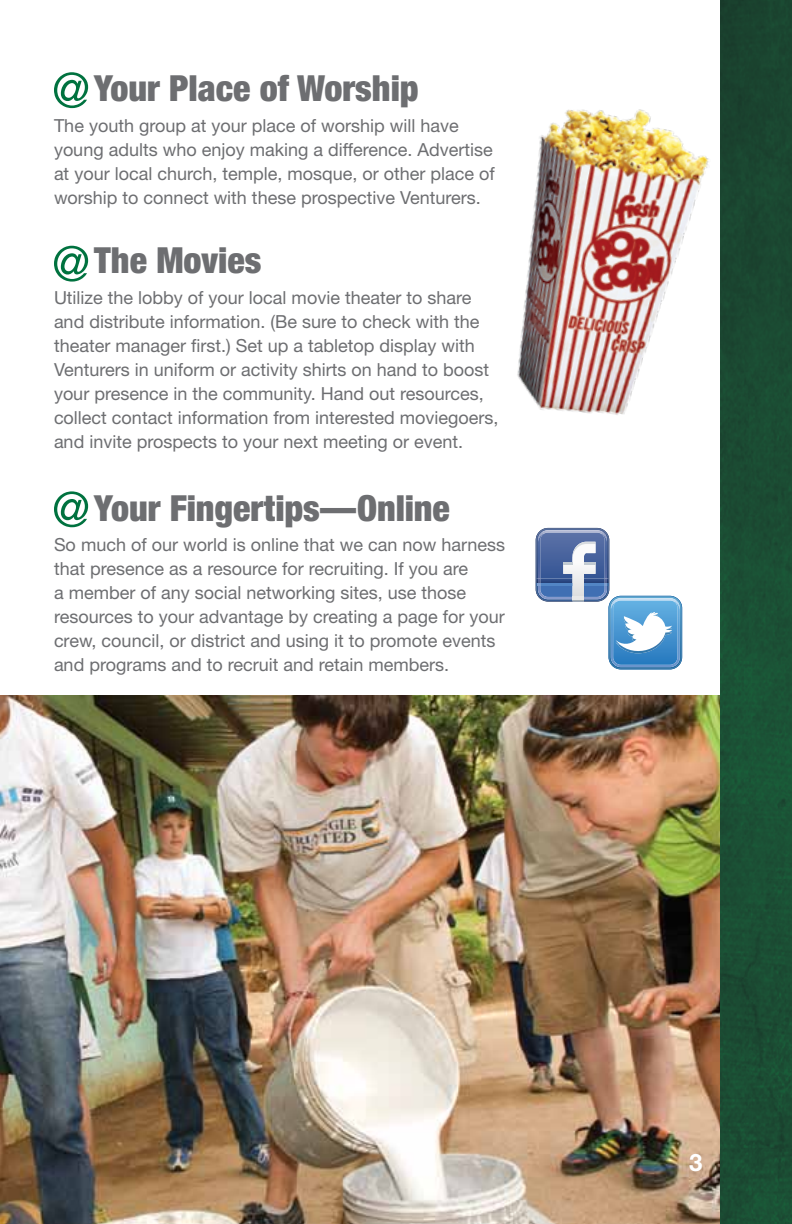
<style>
.page{position:relative;width:792px;height:1224px;background:#fff}
.page>*{position:absolute;margin:0;border:0;box-sizing:border-box;transform-origin:0 0}
.t1{font:900 condensed 36px "Helvetica Neue";color:#6d6e71}
.t2{font:700 24px "Helvetica Neue";color:#fff}
.t3{font:18px/24px "Helvetica Neue";color:#6d6e71}
</style>
<div class="page">
<img style="left:720px;top:0;width:72px;height:1224px">
<img style="left:0;top:696px;width:720px;height:528px">
<img style="left:517px;top:88px;width:214px;height:353px">
<svg style="left:536px;top:528px;width:146px;height:141px"></svg>
<svg style="left:54px;top:491px;width:34px;height:36px"></svg>
<svg style="left:54px;top:72px;width:34px;height:36px"></svg>
<svg style="left:54px;top:246px;width:34px;height:36px"></svg>
<h1 class="t1" style="left:94px;top:66px;width:326px">Your Place of Worship</h1>
<p class="t3" style="left:54px;top:113px;width:442px">The youth group at your place of worship will have young adults who enjoy making a difference. Advertise at your local church, temple, mosque, or other place of worship to connect with these prospective Venturers.</p>
<h1 class="t1" style="left:94px;top:238px;width:169px">The Movies</h1>
<p class="t3" style="left:54px;top:285px;width:446px">Utilize the lobby of your local movie theater to share and distribute information. (Be sure to check with the theater manager first.) Set up a tabletop display with Venturers in uniform or activity shirts on hand to boost your presence in the community. Hand out resources, collect contact information from interested moviegoers, and invite prospects to your next meeting or event.</p>
<h1 class="t1" style="left:94px;top:486px;width:357px">Your Fingertips—Online</h1>
<p class="t3" style="left:54px;top:533px;width:453px">So much of our world is online that we can now harness that presence as a resource for recruiting. If you are<br>a member of any social networking sites, use those resources to your advantage by creating a page for your crew, council, or district and using it to promote events and programs and to recruit and retain members.</p>
<h2 class="t2" style="left:689px;top:1147px;width:15px">3</h2>
</div>
